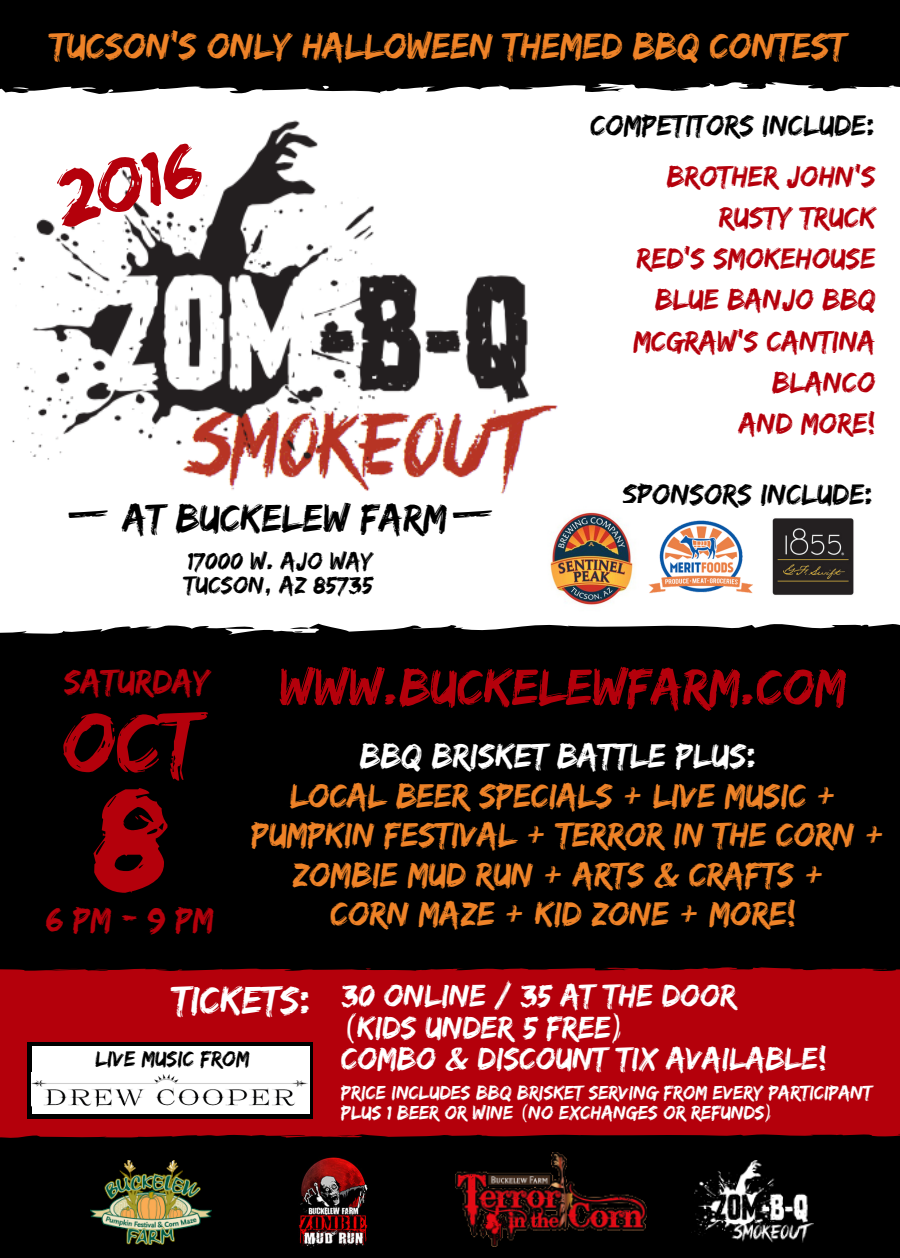
<style>
.page{position:relative;width:900px;height:1258px;background:#000}
.page>*{position:absolute;margin:0;border:0;box-sizing:border-box;transform-origin:0 0}
.t1{font:152.25px "Edo SZ";color:#b4000b}
.t2{font:88.75px "Edo SZ";color:#b4000b}
.t3{font:80.5px "Edo SZ";color:#b4000b}
.t4{font:52.75px "Edo SZ";color:#b4000b}
.t5{font:40.25px "Edo SZ";color:#000}
.t6{font:37.75px "Edo SZ";color:#ee8227}
.t7{font:35.25px/39.5px "Edo SZ";color:#ee8227;text-align:center}
.t8{font:35.25px "Edo SZ";color:#fff}
.t9{font:35.25px "Edo SZ";color:#b4000b}
.t10{font:32.75px/32px "Edo SZ";color:#fff}
.t11{font:30.25px/41.2px "Edo SZ";color:#b4000b;text-align:right}
.t12{font:30.25px "Edo SZ";color:#000}
.t13{font:25.25px/24.5px "Edo SZ";color:#000}
.t14{font:22.75px "Edo SZ";color:#000}
.t15{font:20px/20.5px "Edo SZ";color:#fff}
.s1{font-size:40.25px}
</style>
<div class="page">
<div style="left:0;top:82px;width:900px;height:553px;background:#fff"></div>
<svg style="left:323px;top:85px;width:8px;height:4px"></svg>
<svg style="left:13px;top:87px;width:16px;height:2px"></svg>
<div style="left:0;top:967px;width:900px;height:171px;background:#b4000b"></div>
<svg style="left:94px;top:968px;width:15px;height:1px"></svg>
<img style="left:0;top:95px;width:572px;height:420px">
<img style="left:90px;top:1160px;width:122px;height:84px">
<img style="left:298px;top:1157px;width:70px;height:91px">
<img style="left:456px;top:1152px;width:191px;height:94px">
<img style="left:694px;top:1160px;width:120px;height:83px">
<img style="left:649px;top:521px;width:105px;height:73px">
<img style="left:765px;top:511px;width:96px;height:90px">
<img style="left:536px;top:504px;width:111px;height:110px">
<div style="left:27px;top:1042px;width:285px;height:77px;background:#000"></div>
<div style="left:32px;top:1046px;width:277px;height:67px;background:#fff"></div>
<img style="left:32px;top:1074px;width:276px;height:32px">
<p class="t6" style="left:50px;top:23px;width:798px">TUCSON'S ONLY HALLOWEEN THEMED BBQ CONTEST</p>
<h3 class="t3" style="left:49px;top:152px;width:148px;rotate:-12deg">2O16</h3>
<p class="t5" style="left:85px;top:494px;width:425px">@AT BUCKELEW FARM @</p>
<p class="t13" style="left:184px;top:548px;width:190px">17000 W. AJO WAY<br>TUCSON, AZ 85735</p>
<p class="t12" style="left:590px;top:107px;width:287px">COMPETITORS INCLUDE:</p>
<p class="t11" style="left:633px;top:154px;width:244px">BROTHER JOHN'S<br>RUSTY TRUCK<br>RED'S SMOKEHOUSE<br>BLUE BANJO BBQ<br>MCGRAW'S CANTINA<br>BLANCO<br>AND MORE!</p>
<p class="t12" style="left:623px;top:477px;width:252px">SPONSORS INCLUDE:</p>
<p class="t9" style="left:64px;top:661px;width:147px">SATURDAY</p>
<h2 class="t2" style="left:62px;top:691px;width:140px">OCT</h2>
<h1 class="t1" style="left:93px;top:749px;width:75px">8</h1>
<p class="t9" style="left:46px;top:899px;width:169px">6PM-9PM</p>
<h3 class="t4" style="left:279px;top:656px;width:568px">WWW.BUCKELEWFARM.COM</h3>
<p class="t8" style="left:360px;top:735px;width:399px">BBQ BRISKET BATTLE PLUS:</p>
<p class="t7" style="left:252px;top:774px;width:635px">LOCAL BEER SPECIALS + LIVE MUSIC +<br>PUMPKIN FESTIVAL + TERROR IN THE CORN +<br>ZOMBIE MUD RUN + ARTS &amp; CRAFTS +<br>CORN MAZE + KID ZONE + MORE!</p>
<p class="t10" style="left:341px;top:978px;width:487px;text-indent:-169px"><span class="s1">TICKETS:</span> 30 ONLINE / 35 AT THE DOOR<br>(KIDS UNDER 5 FREE)<br>COMBO &amp; DISCOUNT TIX AVAILABLE!</p>
<p class="t14" style="left:96px;top:1045px;width:155px">LIVE MUSIC FROM</p>
<p class="t15" style="left:341px;top:1081px;width:532px">PRICE INCLUDES BBQ BRISKET SERVING FROM EVERY PARTICIPANT<br>PLUS 1 BEER OR WINE (NO EXCHANGES OR REFUNDS)</p>
</div>
